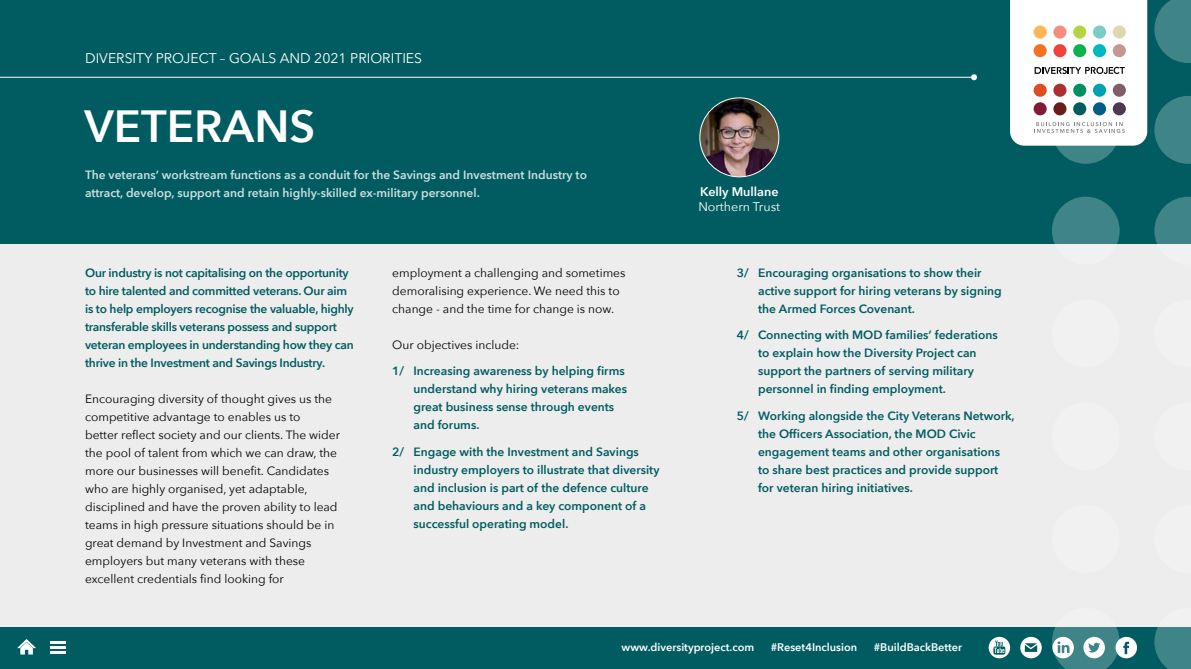
<style>
.page{position:relative;width:1191px;height:669px;background:#fff}
.page>*{position:absolute;margin:0;border:0;box-sizing:border-box;transform-origin:0 0}
.t1{font:600 45px "Avenir Next";color:#fff}
.t2{font:14px "Avenir Next";color:#fff}
.t3{font:12.5px "Avenir Next";color:#fff}
.t4{font:600 12.5px "Avenir Next";color:#fff}
.t5{font:600 12px/18px "Avenir Next";color:#005c60}
.t6{font:12px/18px "Avenir Next";color:#000}
.t7{font:600 12px/18px "Avenir Next";letter-spacing:-.02em;color:#005c60}
.t8{font:600 12px/18px "Avenir Next";color:#fff}
.t9{font:600 11px "Avenir Next";color:#fff}
</style>
<div class="page">
<div style="left:0;top:29px;width:1191px;height:613px;background:#ededee"></div>
<div style="left:0;top:0;width:1191px;height:244px;background:#005c60"></div>
<div style="left:0;top:627px;width:1191px;height:42px;background:#005c60"></div>
<div style="left:1052px;top:505px;width:67px;height:68px;background:#f1f1f2;border-radius:50%"></div>
<div style="left:1052px;top:402px;width:67px;height:68px;background:#f1f1f2;border-radius:50%"></div>
<div style="left:1052px;top:299px;width:67px;height:68px;background:#f1f1f2;border-radius:50%"></div>
<svg style="left:1052px;top:197px;width:67px;height:68px;fill:#3f8487"></svg>
<div style="left:1052px;top:96px;width:67px;height:68px;background:#3f8487;border-radius:50%"></div>
<svg style="left:1154px;top:627px;width:37px;height:42px;background:#398083"></svg>
<svg style="left:1154px;top:197px;width:37px;height:47px;background:#357d80"></svg>
<svg style="left:1154px;top:96px;width:37px;height:68px"></svg>
<svg style="left:1154px;top:0;width:37px;height:63px"></svg>
<hr style="left:0;top:77px;width:974px;height:1px;background:#fff">
<svg style="left:971px;top:74px;width:6px;height:6px"></svg>
<img style="left:700px;top:98px;width:79px;height:79px;border-radius:39px">
<div style="left:699px;top:98px;width:80px;height:79px;border:1px solid #fff;border-radius:50%"></div>
<svg style="left:17px;top:639px;width:19px;height:16px"></svg>
<svg style="left:50px;top:641px;width:15px;height:2px"></svg>
<hr style="left:50px;top:646px;width:15px;height:3px;background:#fff">
<hr style="left:50px;top:651px;width:15px;height:3px;background:#fff">
<svg style="left:1020px;top:637px;width:21px;height:21px"></svg>
<svg style="left:1052px;top:627px;width:85px;height:42px"></svg>
<svg style="left:988px;top:637px;width:22px;height:21px"></svg>
<svg style="left:1010px;top:0;width:137px;height:146px;background:#e7e7e4"></svg>
<p class="t2" style="left:85px;top:46px;width:338px">DIVERSITY PROJECT – GOALS AND 2021 PRIORITIES</p>
<h1 class="t1" style="left:84px;top:87px;width:232px">VETERANS</h1>
<p class="t8" style="left:85px;top:165px;width:503px">The veterans’ workstream functions as a conduit for the Savings and Investment Industry to attract, develop, support and retain highly-skilled ex-military personnel.</p>
<p class="t7" style="left:85px;top:263px;width:270px">Our industry is not capitalising on the opportunity to hire talented and committed veterans. Our aim is to help employers recognise the valuable, highly transferable skills veterans possess and support veteran employees in understanding how they can thrive in the Investment and Savings Industry.</p>
<p class="t6" style="left:85px;top:389px;width:256px">Encouraging diversity of thought gives us the competitive advantage to enables us to<br>better reflect society and our clients. The wider the pool of talent from which we can draw, the more our businesses will benefit. Candidates who are highly organised, yet adaptable, disciplined and have the proven ability to lead teams in high pressure situations should be in great demand by Investment and Savings employers but many veterans with these excellent credentials find looking for</p>
<p class="t6" style="left:392px;top:263px;width:235px">employment a challenging and sometimes demoralising experience. We need this to change - and the time for change is now.</p>
<p class="t6" style="left:392px;top:335px;width:129px">Our objectives include:</p>
<p class="t5" style="left:413px;top:362px;width:215px;text-indent:-21px">1/ Increasing awareness by helping firms understand why hiring veterans makes great business sense through events and forums.</p>
<p class="t5" style="left:413px;top:442px;width:247px;text-indent:-21px">2/ Engage with the Investment and Savings industry employers to illustrate that diversity and inclusion is part of the defence culture and behaviours and a key component of a successful operating model.</p>
<p class="t4" style="left:700px;top:181px;width:80px">Kelly Mullane</p>
<p class="t3" style="left:698px;top:196px;width:83px">Northern Trust</p>
<p class="t5" style="left:758px;top:263px;width:245px;text-indent:-21px">3/ Encouraging organisations to show their active support for hiring veterans by signing the Armed Forces Covenant.</p>
<p class="t5" style="left:758px;top:326px;width:241px;text-indent:-21px">4/ Connecting with MOD families’ federations to explain how the Diversity Project can support the partners of serving military personnel in finding employment.</p>
<p class="t5" style="left:758px;top:406px;width:258px;text-indent:-21px">5/ Working alongside the City Veterans Network, the Officers Association, the MOD Civic engagement teams and other organisations<br>to share best practices and provide support for veteran hiring initiatives.</p>
<p class="t9" style="left:621px;top:637px;width:134px">www.diversityproject.com</p>
<p class="t9" style="left:771px;top:637px;width:88px">#Reset4Inclusion</p>
<p class="t9" style="left:873px;top:637px;width:90px">#BuildBackBetter</p>
</div>
